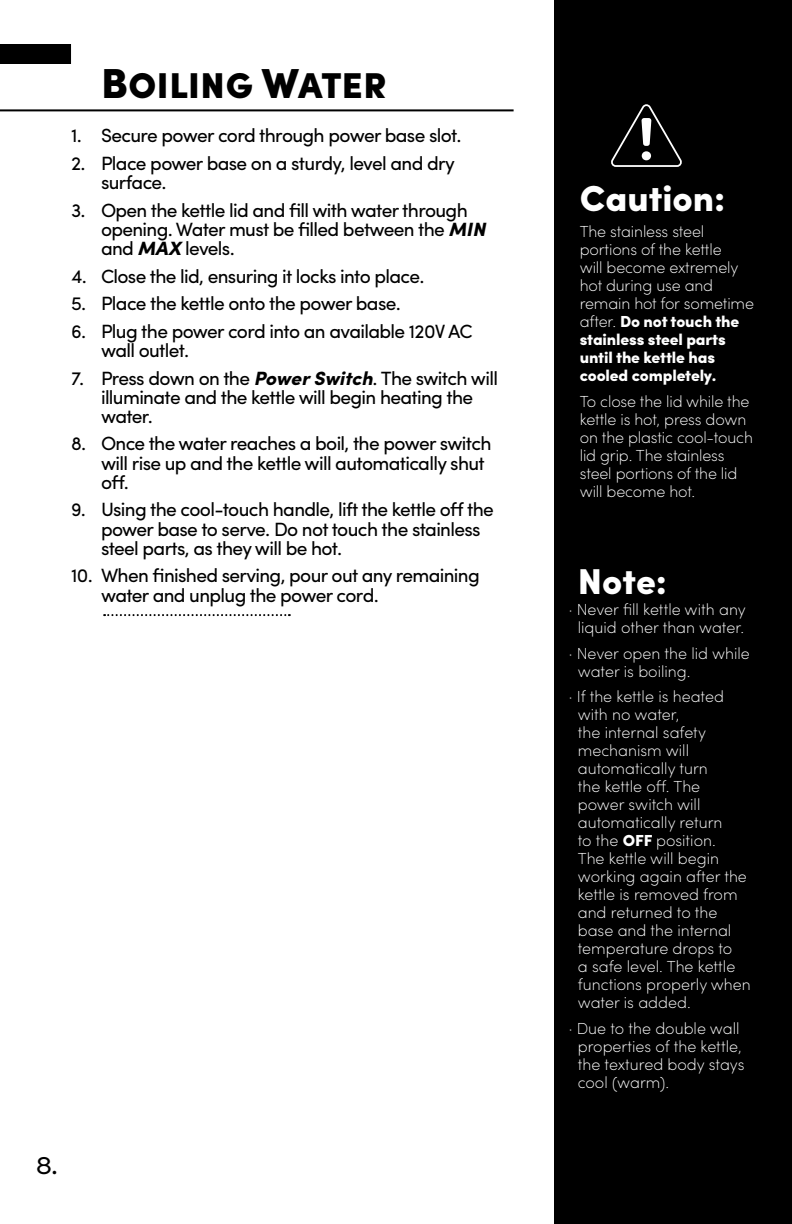
<style>
.page{position:relative;width:792px;height:1224px;background:#fff}
.page>*{position:absolute;margin:0;border:0;box-sizing:border-box;transform-origin:0 0}
.t1{font:900 42px "Sofia Pro";color:#000}
.t2{font:900 36.2px "Sofia Pro";color:#fff}
.t3{font:900 36px "Sofia Pro";color:#fff}
.t4{font:24px "Filson Pro";color:#000}
.t5{font:19.2px/19.2px "Sofia Pro";letter-spacing:-.035em;color:#000}
.t6{font:200 16px/18px "Sofia Pro";color:#fff}
.s1{font-weight:900;font-style:italic}
.s2{font-weight:900}
</style>
<div class="page">
<hr style="left:0;top:109px;width:514px;height:2px;background:#000">
<div style="left:0;top:44px;width:71px;height:20px;background:#000"></div>
<div style="left:554px;top:0;width:238px;height:1224px;background:#000"></div>
<svg style="left:611px;top:104px;width:71px;height:63px"></svg>
<svg style="left:104px;top:614px;width:186px;height:2px"></svg>
<h1 class="t1" style="left:101px;top:50px;width:288px">Boiling Water</h1>
<p class="t5" style="left:71px;top:125px;width:392px">1. Secure power cord through power base slot.</p>
<p class="t5" style="left:101px;top:152px;width:355px;text-indent:-30px">2. Place power base on a sturdy, level and dry surface.</p>
<p class="t5" style="left:101px;top:199px;width:386px;text-indent:-30px">3. Open the kettle lid and fill with water through opening. Water must be filled between the <span class="s1">MIN </span>and <span class="s1">MAX</span> levels.</p>
<p class="t5" style="left:71px;top:265px;width:355px">4. Close the lid, ensuring it locks into place.</p>
<p class="t5" style="left:71px;top:293px;width:331px">5. Place the kettle onto the power base.</p>
<p class="t5" style="left:101px;top:320px;width:373px;text-indent:-30px">6. Plug the power cord into an available 120V AC wall outlet.</p>
<p class="t5" style="left:101px;top:367px;width:399px;text-indent:-30px">7. Press down on the <span class="s1">Power Switch</span>. The switch will illuminate and the kettle will begin heating the water.</p>
<p class="t5" style="left:101px;top:433px;width:392px;text-indent:-30px">8. Once the water reaches a boil, the power switch will rise up and the kettle will automatically shut off.</p>
<p class="t5" style="left:101px;top:499px;width:394px;text-indent:-30px">9. Using the cool-touch handle, lift the kettle off the power base to serve. Do not touch the stainless steel parts, as they will be hot.</p>
<p class="t5" style="left:101px;top:565px;width:380px;text-indent:-30px">10. When finished serving, pour out any remaining water and unplug the power cord.</p>
<h3 class="t4" style="left:36px;top:1149px;width:23px">8.</h3>
<h2 class="t2" style="left:580px;top:169px;width:147px">Caution:</h2>
<p class="t6" style="left:580px;top:222px;width:176px">The stainless steel portions of the kettle<br>will become extremely hot during use and remain hot for sometime after. <span class="s2">Do not touch the stainless steel parts until the kettle has cooled completely.</span></p>
<p class="t6" style="left:580px;top:391px;width:175px">To close the lid while the kettle is hot, press down on the plastic cool-touch lid grip. The stainless steel portions of the lid will become hot.</p>
<h3 class="t3" style="left:578px;top:553px;width:91px">Note:</h3>
<p class="t6" style="left:569px;top:600px;width:178px;text-align:center">· Never fill kettle with any liquid other than water.</p>
<p class="t6" style="left:578px;top:643px;width:174px;text-indent:-9px">· Never open the lid while water is boiling.</p>
<p class="t6" style="left:578px;top:687px;width:175px;text-indent:-9px">· If the kettle is heated with no water,<br>the internal safety mechanism will automatically turn<br>the kettle off. The power switch will automatically return<br>to the <span class="s2">OFF</span> position.<br>The kettle will begin working again after the kettle is removed from and returned to the base and the internal temperature drops to<br>a safe level. The kettle functions properly when water is added.</p>
<p class="t6" style="left:578px;top:1018px;width:168px;text-indent:-9px">· Due to the double wall properties of the kettle, the textured body stays cool (warm).</p>
</div>
